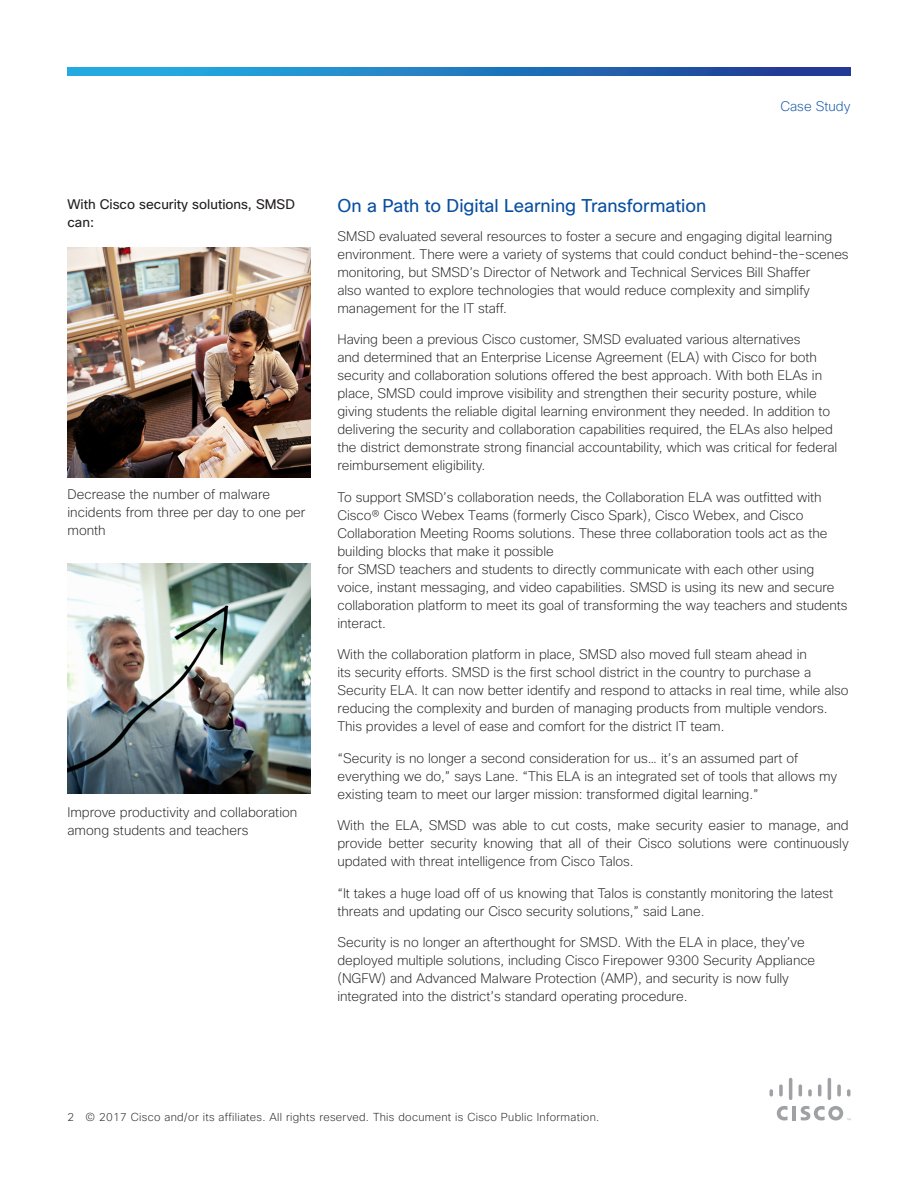
<style>
.page{position:relative;width:918px;height:1188px;background:#fff}
.page>*{position:absolute;margin:0;border:0;box-sizing:border-box;transform-origin:0 0}
.Body_1{font:18px "Cisco Sans";color:#0a4fa0}
.Body_1-2{font:200 13.5px/18px "Cisco Sans";letter-spacing:-.005em;color:#231f20}
.Body_1-3{font:13.5px/18px "Cisco Sans";color:#231f20}
.Page_head_2{font:200 13.5px "Cisco Sans";color:#0a4fa0}
.Folio{font:200 11.25px "Cisco Sans";letter-spacing:.025em;color:#231f20}
</style>
<div class="page">
<hr style="left:792px;top:1106px;width:4px;height:14px;background:#a0a1a5">
<svg style="left:777px;top:1106px;width:11px;height:14px"></svg>
<svg style="left:770px;top:1089px;width:3px;height:8px"></svg>
<svg style="left:779px;top:1084px;width:4px;height:13px"></svg>
<hr style="left:789px;top:1078px;width:3px;height:22px;background:#a0a1a5;border-radius:2px">
<svg style="left:799px;top:1084px;width:3px;height:13px"></svg>
<svg style="left:808px;top:1089px;width:4px;height:8px"></svg>
<svg style="left:818px;top:1084px;width:3px;height:13px"></svg>
<hr style="left:828px;top:1078px;width:3px;height:22px;background:#a0a1a5;border-radius:2px">
<svg style="left:837px;top:1084px;width:4px;height:13px"></svg>
<svg style="left:847px;top:1089px;width:3px;height:8px"></svg>
<svg style="left:801px;top:1106px;width:49px;height:14px"></svg>
<img style="left:68px;top:247px;width:242px;height:231px">
<svg style="left:68px;top:68px;width:782px;height:8px;background:#2278be"></svg>
<img style="left:68px;top:563px;width:242px;height:231px">
<p class="Page_head_2" style="left:780px;top:98px;width:72px">Case Study</p>
<p class="Body_1-3" style="left:68px;top:195px;width:229px">With Cisco security solutions, SMSD can:</p>
<p class="Body_1-2" style="left:68px;top:486px;width:240px">Decrease the number of malware incidents from three per day to one per month</p>
<p class="Body_1-2" style="left:68px;top:803px;width:231px">Improve productivity and collaboration among students and teachers</p>
<p class="Body_1" style="left:338px;top:194px;width:370px">On a Path to Digital Learning Transformation</p>
<p class="Body_1-2" style="left:337px;top:227px;width:513px">SMSD evaluated several resources to foster a secure and engaging digital learning environment. There were a variety of systems that could conduct behind-the-scenes monitoring, but SMSD’s Director of Network and Technical Services Bill Shaffer<br>also wanted to explore technologies that would reduce complexity and simplify management for the IT staff.</p>
<p class="Body_1-2" style="left:337px;top:330px;width:501px">Having been a previous Cisco customer, SMSD evaluated various alternatives<br>and determined that an Enterprise License Agreement (ELA) with Cisco for both security and collaboration solutions offered the best approach. With both ELAs in place, SMSD could improve visibility and strengthen their security posture, while giving students the reliable digital learning environment they needed. In addition to delivering the security and collaboration capabilities required, the ELAs also helped the district demonstrate strong financial accountability, which was critical for federal reimbursement eligibility.</p>
<p class="Body_1-2" style="left:338px;top:488px;width:512px">To support SMSD’s collaboration needs, the Collaboration ELA was outfitted with Cisco® Cisco Webex Teams (formerly Cisco Spark), Cisco Webex, and Cisco Collaboration Meeting Rooms solutions. These three collaboration tools act as the building blocks that make it possible<br>for SMSD teachers and students to directly communicate with each other using voice, instant messaging, and video capabilities. SMSD is using its new and secure collaboration platform to meet its goal of transforming the way teachers and students interact.</p>
<p class="Body_1-2" style="left:337px;top:645px;width:513px">With the collaboration platform in place, SMSD also moved full steam ahead in<br>its security efforts. SMSD is the first school district in the country to purchase a Security ELA. It can now better identify and respond to attacks in real time, while also reducing the complexity and burden of managing products from multiple vendors.<br>This provides a level of ease and comfort for the district IT team.</p>
<p class="Body_1-2" style="left:337px;top:749px;width:501px">“Security is no longer a second consideration for us… it’s an assumed part of everything we do,” says Lane. “This ELA is an integrated set of tools that allows my existing team to meet our larger mission: transformed digital learning.”</p>
<p class="Body_1-2" style="left:338px;top:816px;width:513px;text-align:justify">With the ELA, SMSD was able to cut costs, make security easier to manage, and provide better security knowing that all of their Cisco solutions were continuously updated with threat intelligence from Cisco Talos.</p>
<p class="Body_1-2" style="left:338px;top:884px;width:497px">“It takes a huge load off of us knowing that Talos is constantly monitoring the latest threats and updating our Cisco security solutions,” said Lane.</p>
<p class="Body_1-2" style="left:338px;top:933px;width:479px">Security is no longer an afterthought for SMSD. With the ELA in place, they’ve deployed multiple solutions, including Cisco Firepower 9300 Security Appliance (NGFW) and Advanced Malware Protection (AMP), and security is now fully integrated into the district’s standard operating procedure.</p>
<p class="Folio" style="left:68px;top:1109px;width:533px">2 © 2017 Cisco and/or its affiliates. All rights reserved. This document is Cisco Public Information.</p>
</div>
